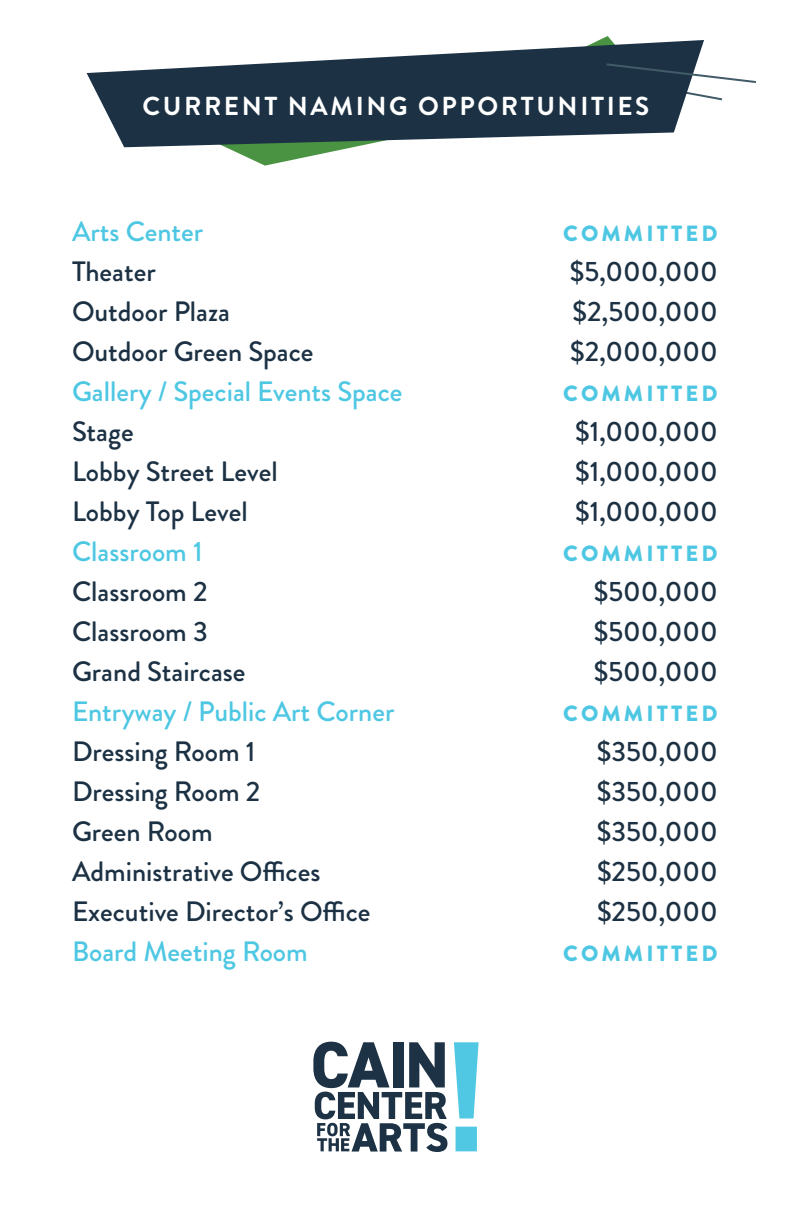
<style>
.page{position:relative;width:792px;height:1224px;background:#fff}
.page>*{position:absolute;margin:0;border:0;box-sizing:border-box;transform-origin:0 0}
.t1{font:500 28px "Brandon Grotesque";color:#1c3244}
.t2{font:500 28px "Brandon Grotesque";color:#4ec7e3}
.t3{font:700 26px "Brandon Grotesque";letter-spacing:.1em;color:#fff}
.t4{font:900 22px "Brandon Grotesque";letter-spacing:.14em;color:#4ec7e3}
</style>
<div class="page">
<svg style="left:225px;top:147px;width:129px;height:19px"></svg>
<svg style="left:87px;top:47px;width:597px;height:100px;fill:#1c3244"></svg>
<svg style="left:313px;top:1042px;width:134px;height:110px"></svg>
<svg style="left:454px;top:1042px;width:25px;height:109px"></svg>
<svg style="left:568px;top:36px;width:188px;height:66px"></svg>
<p class="t3" style="left:142px;top:88px;width:508px">CURRENT NAMING OPPORTUNITIES</p>
<p class="t2" style="left:72px;top:212px;width:133px">Arts Center</p>
<p class="t4" style="left:563px;top:218px;width:156px">COMMITTED</p>
<p class="t1" style="left:72px;top:252px;width:85px">Theater</p>
<p class="t1" style="left:570px;top:252px;width:150px">$5,000,000</p>
<p class="t1" style="left:72px;top:292px;width:160px">Outdoor Plaza</p>
<p class="t1" style="left:573px;top:292px;width:147px">$2,500,000</p>
<p class="t1" style="left:72px;top:332px;width:243px">Outdoor Green Space</p>
<p class="t1" style="left:570px;top:332px;width:149px">$2,000,000</p>
<p class="t2" style="left:72px;top:372px;width:332px">Gallery / Special Events Space</p>
<p class="t4" style="left:563px;top:378px;width:156px">COMMITTED</p>
<p class="t1" style="left:72px;top:412px;width:63px">Stage</p>
<p class="t1" style="left:575px;top:412px;width:144px">$1,000,000</p>
<p class="t1" style="left:72px;top:452px;width:207px">Lobby Street Level</p>
<p class="t1" style="left:575px;top:452px;width:144px">$1,000,000</p>
<p class="t1" style="left:72px;top:492px;width:177px">Lobby Top Level</p>
<p class="t1" style="left:575px;top:492px;width:144px">$1,000,000</p>
<p class="t2" style="left:72px;top:532px;width:132px">Classroom 1</p>
<p class="t4" style="left:563px;top:538px;width:156px">COMMITTED</p>
<p class="t1" style="left:72px;top:572px;width:137px">Classroom 2</p>
<p class="t1" style="left:594px;top:572px;width:126px">$500,000</p>
<p class="t1" style="left:72px;top:612px;width:137px">Classroom 3</p>
<p class="t1" style="left:594px;top:612px;width:126px">$500,000</p>
<p class="t1" style="left:72px;top:652px;width:175px">Grand Staircase</p>
<p class="t1" style="left:594px;top:652px;width:126px">$500,000</p>
<p class="t2" style="left:72px;top:692px;width:324px">Entryway / Public Art Corner</p>
<p class="t4" style="left:563px;top:698px;width:156px">COMMITTED</p>
<p class="t1" style="left:72px;top:732px;width:185px">Dressing Room 1</p>
<p class="t1" style="left:597px;top:732px;width:123px">$350,000</p>
<p class="t1" style="left:72px;top:772px;width:190px">Dressing Room 2</p>
<p class="t1" style="left:597px;top:772px;width:123px">$350,000</p>
<p class="t1" style="left:72px;top:812px;width:142px">Green Room</p>
<p class="t1" style="left:597px;top:812px;width:123px">$350,000</p>
<p class="t1" style="left:72px;top:852px;width:250px">Administrative Offices</p>
<p class="t1" style="left:597px;top:852px;width:122px">$250,000</p>
<p class="t1" style="left:72px;top:892px;width:300px">Executive Director’s Office</p>
<p class="t1" style="left:597px;top:892px;width:122px">$250,000</p>
<p class="t2" style="left:72px;top:932px;width:237px">Board Meeting Room</p>
<p class="t4" style="left:563px;top:938px;width:156px">COMMITTED</p>
</div>
